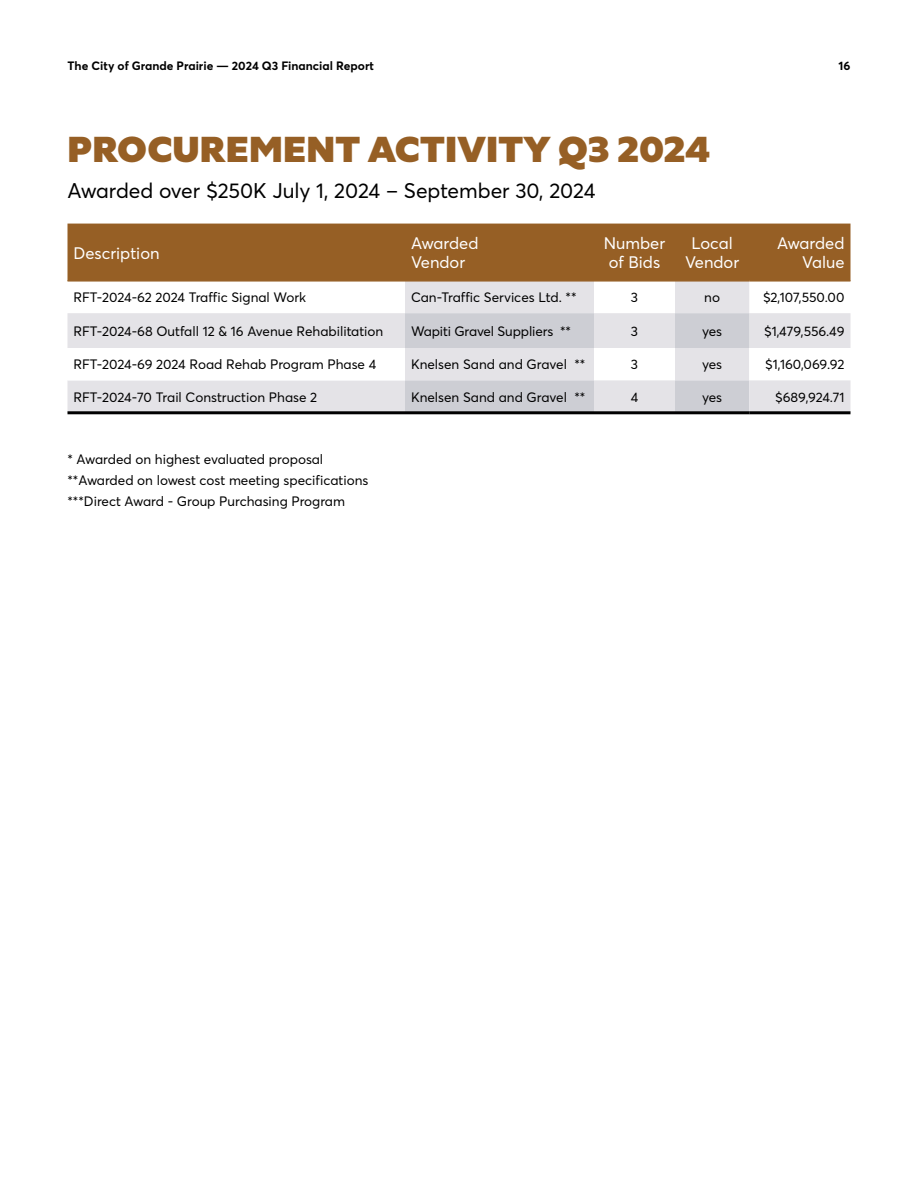
<style>
.page{position:relative;width:918px;height:1188px;background:#fff}
.page>*{position:absolute;margin:0;border:0;box-sizing:border-box;transform-origin:0 0}
.t1{font:900 36px "Specter";letter-spacing:.005em;color:#965f25}
.t2{font:21px "Averta Std";color:#000}
.t3{font:16.5px/19.5px "Averta Std";color:#fff}
.t4{font:13.5px/21px "Averta Std";color:#000}
.t5{font:700 12px "Averta Std";color:#000}
</style>
<div class="page">
<div style="left:68px;top:224px;width:782px;height:56px;background:#965f25"></div>
<svg style="left:68px;top:282px;width:782px;height:129px"></svg>
<hr style="left:68px;top:411px;width:337px;height:3px;background:#000">
<hr style="left:405px;top:411px;width:189px;height:3px;background:#000">
<hr style="left:594px;top:411px;width:81px;height:3px;background:#000">
<hr style="left:675px;top:411px;width:74px;height:3px;background:#000">
<hr style="left:749px;top:411px;width:101px;height:3px;background:#000">
<hr style="left:68px;top:280px;width:337px;height:2px;background:#965f25">
<hr style="left:405px;top:280px;width:189px;height:2px;background:#965f25">
<hr style="left:594px;top:280px;width:81px;height:2px;background:#965f25">
<hr style="left:675px;top:280px;width:74px;height:2px;background:#965f25">
<hr style="left:749px;top:280px;width:101px;height:2px;background:#965f25">
<p class="t5" style="left:68px;top:58px;width:308px">The City of Grande Prairie — 2024 Q3 Financial Report</p>
<p class="t5" style="left:839px;top:58px;width:13px">16</p>
<h1 class="t1" style="left:68px;top:125px;width:644px">PROCUREMENT ACTIVITY Q3 2024</h1>
<h2 class="t2" style="left:68px;top:176px;width:529px">Awarded over $250K July 1, 2024 – September 30, 2024</h2>
<p class="t3" style="left:74px;top:243px;width:88px">Description</p>
<p class="t3" style="left:411px;top:233px;width:69px">Awarded<br>Vendor</p>
<p class="t3" style="left:604px;top:233px;width:63px">Number of Bids</p>
<p class="t3" style="left:685px;top:233px;width:56px;text-align:center">Local<br>Vendor</p>
<p class="t3" style="left:777px;top:233px;width:69px;text-align:right">Awarded<br>Value</p>
<p class="t4" style="left:74px;top:286px;width:234px">RFT-2024-62 2024 Traffic Signal Work</p>
<p class="t4" style="left:411px;top:286px;width:167px">Can-Traffic Services Ltd. **</p>
<p class="t4" style="left:631px;top:286px;width:9px">3</p>
<p class="t4" style="left:704px;top:286px;width:17px">no</p>
<p class="t4" style="left:763px;top:286px;width:83px">$2,107,550.00</p>
<p class="t4" style="left:74px;top:320px;width:311px">RFT-2024-68 Outfall 12 &amp; 16 Avenue Rehabilitation</p>
<p class="t4" style="left:411px;top:320px;width:162px">Wapiti Gravel Suppliers **</p>
<p class="t4" style="left:631px;top:320px;width:9px">3</p>
<p class="t4" style="left:702px;top:320px;width:22px">yes</p>
<p class="t4" style="left:764px;top:320px;width:82px">$1,479,556.49</p>
<p class="t4" style="left:74px;top:354px;width:304px">RFT-2024-69 2024 Road Rehab Program Phase 4</p>
<p class="t4" style="left:411px;top:354px;width:176px">Knelsen Sand and Gravel **</p>
<p class="t4" style="left:631px;top:354px;width:9px">3</p>
<p class="t4" style="left:702px;top:354px;width:22px">yes</p>
<p class="t4" style="left:765px;top:354px;width:81px">$1,160,069.92</p>
<p class="t4" style="left:74px;top:386px;width:245px">RFT-2024-70 Trail Construction Phase 2</p>
<p class="t4" style="left:411px;top:386px;width:176px">Knelsen Sand and Gravel **</p>
<p class="t4" style="left:631px;top:386px;width:9px">4</p>
<p class="t4" style="left:702px;top:386px;width:22px">yes</p>
<p class="t4" style="left:775px;top:386px;width:71px">$689,924.71</p>
<p class="t4" style="left:68px;top:448px;width:302px">* Awarded on highest evaluated proposal **Awarded on lowest cost meeting specifications ***Direct Award - Group Purchasing Program</p>
</div>
